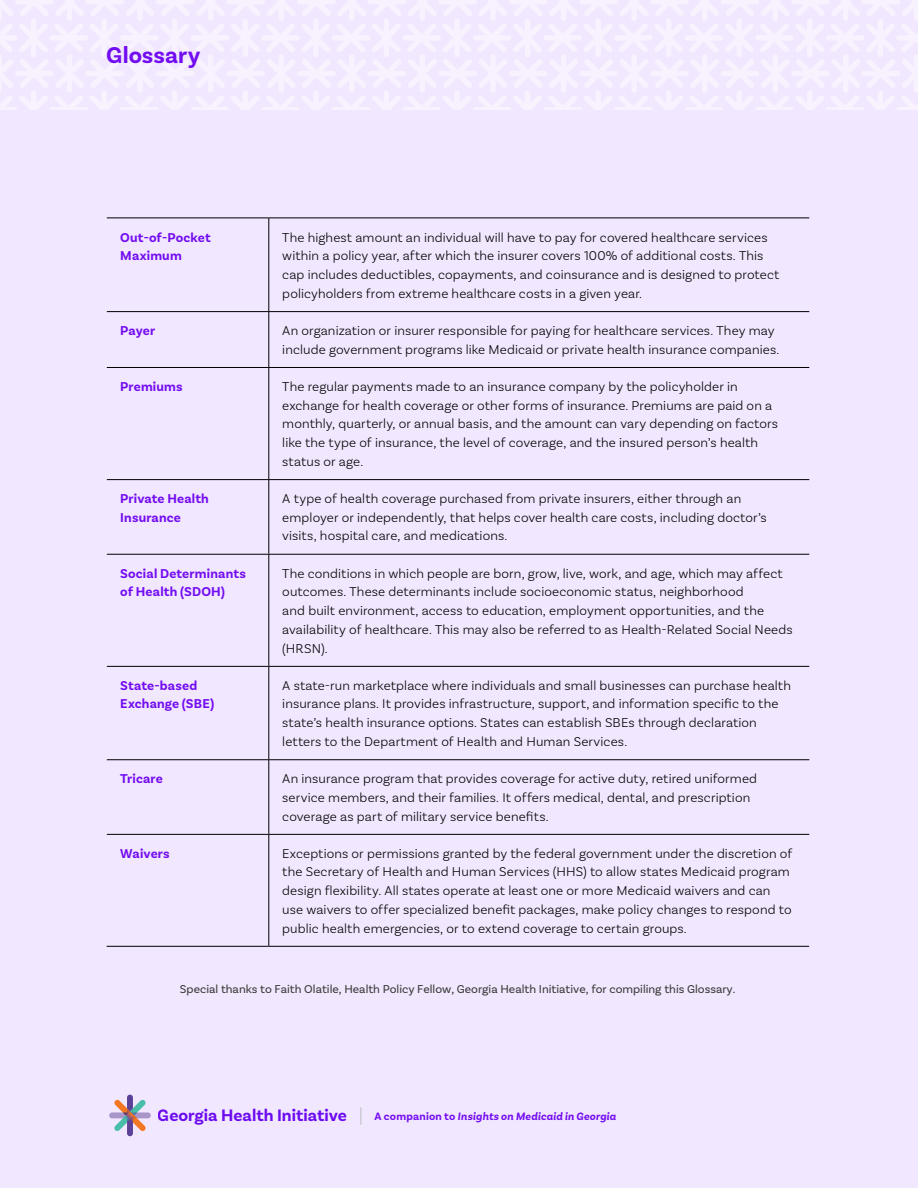
<style>
.page{position:relative;width:918px;height:1188px;background:#f1e7fe}
.page>*{position:absolute;margin:0;border:0;box-sizing:border-box;transform-origin:0 0}
.t1{font:700 24px "Basic Sans";color:#730df1}
.t2{font:700 17.4px "Basic Sans";color:#730df1}
.t3{font:300 13.5px/18.8px "Basic Sans";letter-spacing:.01em;color:#000}
.t4{font:700 13.5px/18.8px "Basic Sans";letter-spacing:.01em;color:#730df1}
.t5{font:12px "Basic Sans";color:#3b3b3b}
.t6{font:italic 700 11.25px "Basic Sans";letter-spacing:.02em;color:#730df1}
.s1{font-style:normal}
</style>
<div class="page">
<div style="left:109px;top:1112px;width:42px;height:6px;background:#a796c7;border-radius:3px"></div>
<div style="left:127px;top:1095px;width:6px;height:41px;background:#5c4199;border-radius:3px"></div>
<svg style="left:114px;top:1100px;width:32px;height:31px"></svg>
<svg style="left:361px;top:1107px;width:1px;height:18px"></svg>
<hr style="left:107px;top:218px;width:162px;height:1px;background:#000">
<hr style="left:269px;top:218px;width:540px;height:1px;background:#000">
<hr style="left:269px;top:218px;width:1px;height:93px;background:#000">
<hr style="left:107px;top:311px;width:162px;height:1px;background:#000">
<hr style="left:269px;top:311px;width:540px;height:1px;background:#000">
<hr style="left:269px;top:311px;width:1px;height:56px;background:#000">
<hr style="left:107px;top:367px;width:162px;height:1px;background:#000">
<hr style="left:269px;top:367px;width:540px;height:1px;background:#000">
<hr style="left:269px;top:367px;width:1px;height:112px;background:#000">
<hr style="left:107px;top:479px;width:162px;height:1px;background:#000">
<hr style="left:269px;top:479px;width:540px;height:1px;background:#000">
<hr style="left:269px;top:479px;width:1px;height:75px;background:#000">
<hr style="left:107px;top:554px;width:162px;height:1px;background:#000">
<hr style="left:269px;top:554px;width:540px;height:1px;background:#000">
<hr style="left:269px;top:554px;width:1px;height:112px;background:#000">
<hr style="left:107px;top:666px;width:162px;height:1px;background:#000">
<hr style="left:269px;top:666px;width:540px;height:1px;background:#000">
<hr style="left:269px;top:666px;width:1px;height:93px;background:#000">
<hr style="left:107px;top:759px;width:162px;height:1px;background:#000">
<hr style="left:269px;top:759px;width:540px;height:1px;background:#000">
<hr style="left:269px;top:760px;width:1px;height:74px;background:#000">
<hr style="left:107px;top:834px;width:162px;height:1px;background:#000">
<hr style="left:269px;top:834px;width:540px;height:1px;background:#000">
<hr style="left:269px;top:834px;width:1px;height:112px;background:#000">
<hr style="left:107px;top:946px;width:162px;height:1px;background:#000">
<hr style="left:269px;top:946px;width:540px;height:1px;background:#000">
<svg style="left:0;top:0;width:918px;height:110px"></svg>
<h1 class="t1" style="left:106px;top:40px;width:96px">Glossary</h1>
<p class="t4" style="left:120px;top:228px;width:92px">Out-of-Pocket<br>Maximum</p>
<p class="t3" style="left:282px;top:227px;width:498px">The highest amount an individual will have to pay for covered healthcare services within a policy year, after which the insurer covers 100% of additional costs. This cap includes deductibles, copayments, and coinsurance and is designed to protect policyholders from extreme healthcare costs in a given year.</p>
<p class="t4" style="left:120px;top:321px;width:36px">Payer</p>
<p class="t3" style="left:282px;top:321px;width:499px">An organization or insurer responsible for paying for healthcare services. They may include government programs like Medicaid or private health insurance companies.</p>
<p class="t4" style="left:120px;top:377px;width:64px">Premiums</p>
<p class="t3" style="left:282px;top:377px;width:497px">The regular payments made to an insurance company by the policyholder in exchange for health coverage or other forms of insurance. Premiums are paid on a monthly, quarterly, or annual basis, and the amount can vary depending on factors like the type of insurance, the level of coverage, and the insured person’s health status or age.</p>
<p class="t4" style="left:120px;top:489px;width:90px">Private Health<br>Insurance</p>
<p class="t3" style="left:282px;top:489px;width:486px">A type of health coverage purchased from private insurers, either through an employer or independently, that helps cover health care costs, including doctor’s visits, hospital care, and medications.</p>
<p class="t4" style="left:120px;top:564px;width:127px">Social Determinants of Health (SDOH)</p>
<p class="t3" style="left:282px;top:563px;width:512px">The conditions in which people are born, grow, live, work, and age, which may affect outcomes. These determinants include socioeconomic status, neighborhood<br>and built environment, access to education, employment opportunities, and the availability of healthcare. This may also be referred to as Health-Related Social Needs (HRSN).</p>
<p class="t4" style="left:120px;top:676px;width:96px">State-based<br>Exchange (SBE)</p>
<p class="t3" style="left:282px;top:676px;width:510px">A state-run marketplace where individuals and small businesses can purchase health insurance plans. It provides infrastructure, support, and information specific to the state’s health insurance options. States can establish SBEs through declaration letters to the Department of Health and Human Services.</p>
<p class="t4" style="left:120px;top:769px;width:44px">Tricare</p>
<p class="t3" style="left:282px;top:769px;width:476px">An insurance program that provides coverage for active duty, retired uniformed service members, and their families. It offers medical, dental, and prescription coverage as part of military service benefits.</p>
<p class="t4" style="left:120px;top:844px;width:51px">Waivers</p>
<p class="t3" style="left:282px;top:844px;width:511px">Exceptions or permissions granted by the federal government under the discretion of the Secretary of Health and Human Services (HHS) to allow states Medicaid program design flexibility. All states operate at least one or more Medicaid waivers and can use waivers to offer specialized benefit packages, make policy changes to respond to public health emergencies, or to extend coverage to certain groups.</p>
<p class="t5" style="left:180px;top:982px;width:557px">Special thanks to Faith Olatile, Health Policy Fellow, Georgia Health Initiative, for compiling this Glossary.</p>
<p class="t2" style="left:158px;top:1104px;width:191px">Georgia Health Initiative</p>
<p class="t6" style="left:375px;top:1109px;width:243px"><span class="s1">A companion to</span> Insights on Medicaid in Georgia</p>
</div>
